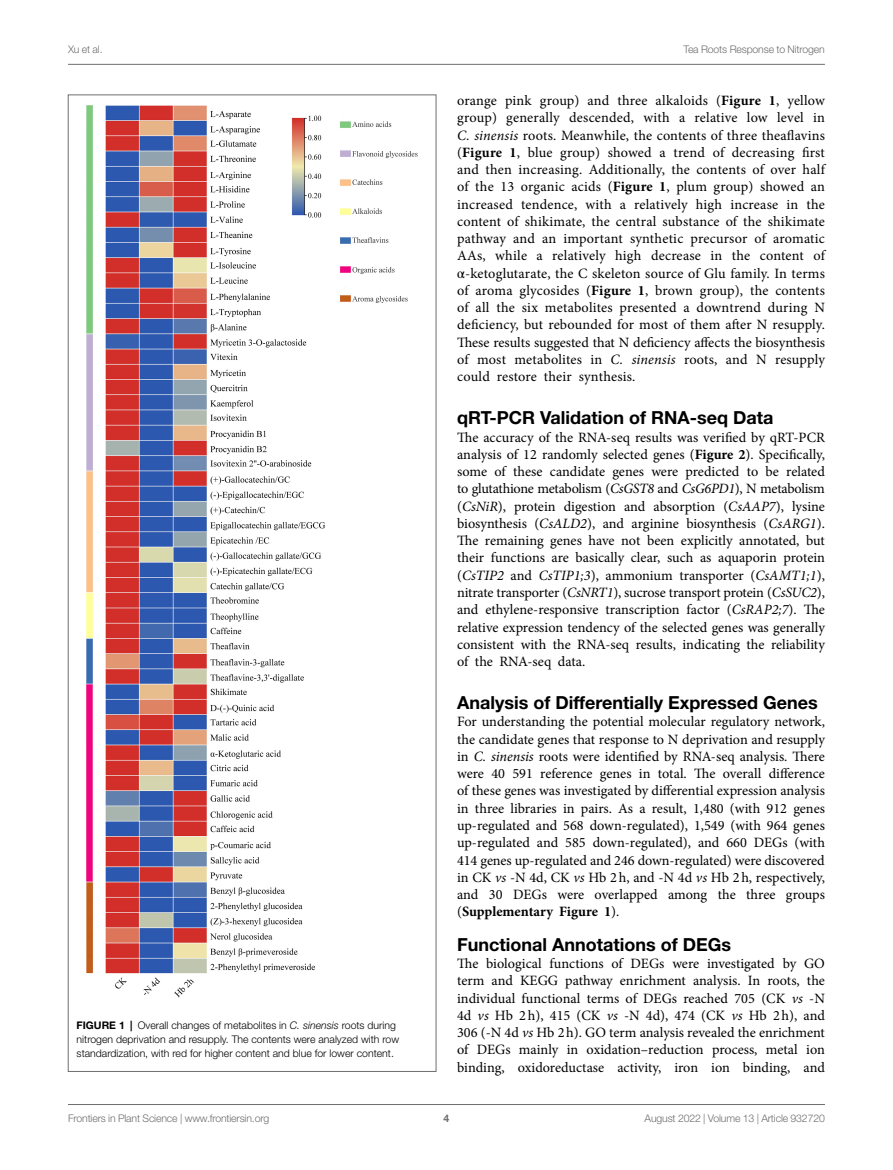
<style>
.page{position:relative;width:893px;height:1170px;background:#fff}
.page>*{position:absolute;margin:0;border:0;box-sizing:border-box;transform-origin:0 0}
.HEAD_2{font:700 18px "Helvetica Neue LT Std";color:#000}
.TEXT_FLUSH{font:14.25px/17.2px "Minion Pro";color:#000;text-align:justify}
.FIG_LEG{font:300 10.5px/14.2px "Helvetica Neue LT Std";color:#000}
.t1{font:300 10.5px "Helvetica Neue LT Std";letter-spacing:-.015em;color:#6d6e71}
.t2{font:700 10.5px "Helvetica Neue LT Std";color:#6d6e71}
.s1{font-weight:700}
.s2{font-style:italic}
.s3{font-family:"STIX General"}
</style>
<div class="page">
<hr style="left:68px;top:64px;width:757px;height:1px;background:#6d6e71">
<hr style="left:68px;top:1104px;width:757px;height:1px;background:#6d6e71">
<img style="left:86px;top:105px;width:332px;height:893px">
<p class="t1" style="left:68px;top:42px;width:36px">Xu et al.</p>
<p class="t1" style="left:683px;top:42px;width:143px">Tea Roots Response to Nitrogen</p>
<p class="FIG_LEG" style="left:77px;top:1017px;width:324px"><span class="s1">FIGURE 1 |</span> Overall changes of metabolites in <span class="s2">C. sinensis</span> roots during nitrogen deprivation and resupply. The contents were analyzed with row standardization, with red for higher content and blue for lower content.</p>
<p class="TEXT_FLUSH" style="left:457px;top:92px;width:369px">orange pink group) and three alkaloids (<span class="s1">Figure 1</span>, yellow group) generally descended, with a relative low level in <span class="s2">C. sinensis</span> roots. Meanwhile, the contents of three theaflavins (<span class="s1">Figure 1</span>, blue group) showed a trend of decreasing first and then increasing. Additionally, the contents of over half of the 13 organic acids (<span class="s1">Figure 1</span>, plum group) showed an increased tendence, with a relatively high increase in the content of shikimate, the central substance of the shikimate pathway and an important synthetic precursor of aromatic AAs, while a relatively high decrease in the content of <span class="s3">α</span>-ketoglutarate, the C skeleton source of Glu family. In terms of aroma glycosides (<span class="s1">Figure 1</span>, brown group), the contents of all the six metabolites presented a downtrend during N deficiency, but rebounded for most of them after N resupply.<br>These results suggested that N deficiency affects the biosynthesis of most metabolites in <span class="s2">C. sinensis</span> roots, and N resupply could restore their synthesis.</p>
<p class="HEAD_2" style="left:457px;top:407px;width:318px">qRT-PCR Validation of RNA-seq Data</p>
<p class="TEXT_FLUSH" style="left:457px;top:428px;width:369px">The accuracy of the RNA-seq results was verified by qRT-PCR analysis of 12 randomly selected genes (<span class="s1">Figure 2</span>). Specifically, some of these candidate genes were predicted to be related to glutathione metabolism (<span class="s2">CsGST8</span> and <span class="s2">CsG6PD1</span>), N metabolism (<span class="s2">CsNiR</span>), protein digestion and absorption (<span class="s2">CsAAP7</span>), lysine biosynthesis (<span class="s2">CsALD2</span>), and arginine biosynthesis (<span class="s2">CsARG1</span>).<br>The remaining genes have not been explicitly annotated, but their functions are basically clear, such as aquaporin protein (<span class="s2">CsTIP2</span> and <span class="s2">CsTIP1;3</span>), ammonium transporter (<span class="s2">CsAMT1;1</span>), nitrate transporter (<span class="s2">CsNRT1</span>), sucrose transport protein (<span class="s2">CsSUC2</span>), and ethylene-responsive transcription factor (<span class="s2">CsRAP2;7</span>). The relative expression tendency of the selected genes was generally consistent with the RNA-seq results, indicating the reliability of the RNA-seq data.</p>
<p class="HEAD_2" style="left:457px;top:691px;width:362px">Analysis of Differentially Expressed Genes</p>
<p class="TEXT_FLUSH" style="left:457px;top:713px;width:369px">For understanding the potential molecular regulatory network, the candidate genes that response to N deprivation and resupply in <span class="s2">C. sinensis</span> roots were identified by RNA-seq analysis. There were 40 591 reference genes in total. The overall difference of these genes was investigated by differential expression analysis in three libraries in pairs. As a result, 1,480 (with 912 genes up-regulated and 568 down-regulated), 1,549 (with 964 genes up-regulated and 585 down-regulated), and 660 DEGs (with 414 genes up-regulated and 246 down-regulated) were discovered in CK <span class="s2">vs</span> -N 4d, CK <span class="s2">vs</span> Hb 2h, and -N 4d <span class="s2">vs</span> Hb 2h, respectively, and 30 DEGs were overlapped among the three groups (<span class="s1">Supplementary Figure 1</span>).</p>
<p class="HEAD_2" style="left:457px;top:933px;width:275px">Functional Annotations of DEGs</p>
<p class="TEXT_FLUSH" style="left:457px;top:954px;width:369px">The biological functions of DEGs were investigated by GO term and KEGG pathway enrichment analysis. In roots, the individual functional terms of DEGs reached 705 (CK <span class="s2">vs</span> -N 4d <span class="s2">vs</span> Hb 2h), 415 (CK <span class="s2">vs</span> -N 4d), 474 (CK <span class="s2">vs</span> Hb 2h), and 306 (-N 4d <span class="s2">vs</span> Hb 2h). GO term analysis revealed the enrichment of DEGs mainly in oxidation–reduction process, metal ion binding, oxidoreductase activity, iron ion binding, and</p>
<p class="t1" style="left:68px;top:1111px;width:203px">Frontiers in Plant Science | www.frontiersin.org</p>
<p class="t2" style="left:444px;top:1111px;width:7px">4</p>
<p class="t1" style="left:645px;top:1111px;width:182px">August 2022 | Volume 13 | Article 932720</p>
</div>
